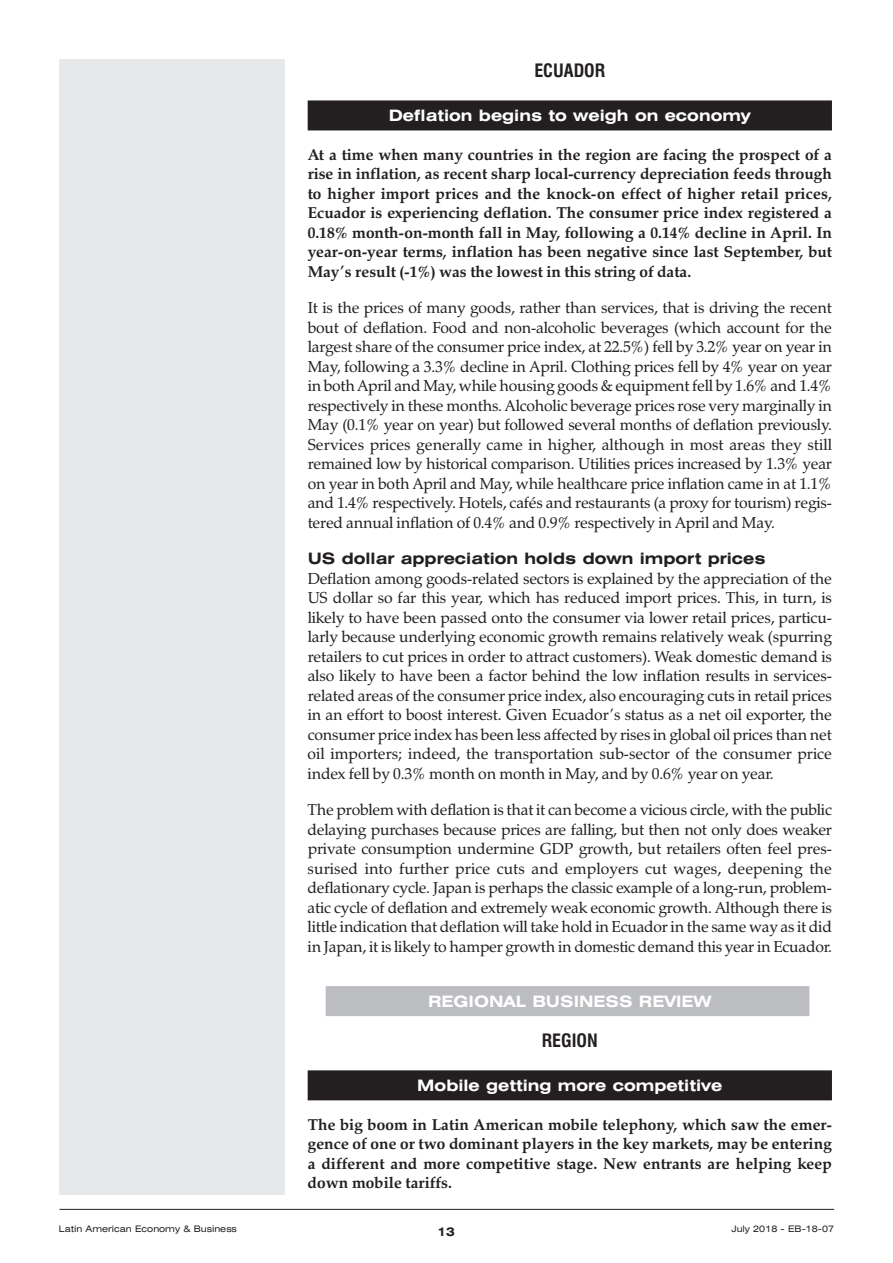
<style>
.page{position:relative;width:893px;height:1263px;background:#fff}
.page>*{position:absolute;margin:0;border:0;box-sizing:border-box;transform-origin:0 0}
.t1{font:700 condensed 18px "Swiss 721 BT";color:#231f20}
.t2{font:15.75px/19.5px "Zapf Calligraphic 801 BT";letter-spacing:-.015em;color:#231f20;text-align:justify}
.t3{font:700 15.75px/19.5px "Zapf Calligraphic 801 BT";color:#231f20;text-align:justify}
.t4{font:700 expanded 15.75px "Swiss 721 BT";color:#fff}
.t5{font:700 expanded 15.75px "Swiss 721 BT";color:#231f20}
.t6{font:700 expanded 12px "Swiss 721 BT";color:#231f20}
.t7{font:expanded 9px "Swiss 721 BT";color:#231f20}
</style>
<div class="page">
<div style="left:308px;top:100px;width:524px;height:30px;background:#231f20"></div>
<div style="left:326px;top:986px;width:483px;height:30px;background:#bcbdc0"></div>
<div style="left:308px;top:1070px;width:524px;height:30px;background:#231f20"></div>
<div style="left:60px;top:60px;width:225px;height:1135px;background:#e7e8e9"></div>
<hr style="left:60px;top:1209px;width:774px;height:1px;background:#231f20">
<p class="t1" style="left:534px;top:60px;width:72px">ECUADOR</p>
<p class="t4" style="left:389px;top:107px;width:364px">Deflation begins to weigh on economy</p>
<p class="t3" style="left:308px;top:145px;width:526px">At a time when many countries in the region are facing the prospect of a rise in inflation, as recent sharp local-currency depreciation feeds through to higher import prices and the knock-on effect of higher retail prices, Ecuador is experiencing deflation. The consumer price index registered a 0.18% month-on-month fall in May, following a 0.14% decline in April. In year-on-year terms, inflation has been negative since last September, but May’s result (-1%) was the lowest in this string of data.</p>
<p class="t2" style="left:308px;top:298px;width:526px">It is the prices of many goods, rather than services, that is driving the recent bout of deflation. Food and non-alcoholic beverages (which account for the largest share of the consumer price index, at 22.5%) fell by 3.2% year on year in May, following a 3.3% decline in April. Clothing prices fell by 4% year on year in both April and May, while housing goods &amp; equipment fell by 1.6% and 1.4% respectively in these months. Alcoholic beverage prices rose very marginally in May (0.1% year on year) but followed several months of deflation previously.<br>Services prices generally came in higher, although in most areas they still remained low by historical comparison. Utilities prices increased by 1.3% year on year in both April and May, while healthcare price inflation came in at 1.1% and 1.4% respectively. Hotels, cafés and restaurants (a proxy for tourism) regis&shy;tered annual inflation of 0.4% and 0.9% respectively in April and May.</p>
<p class="t5" style="left:308px;top:550px;width:459px">US dollar appreciation holds down import prices</p>
<p class="t2" style="left:308px;top:569px;width:526px">Deflation among goods-related sectors is explained by the appreciation of the US dollar so far this year, which has reduced import prices. This, in turn, is likely to have been passed onto the consumer via lower retail prices, particu&shy;larly because underlying economic growth remains relatively weak (spurring retailers to cut prices in order to attract customers). Weak domestic demand is also likely to have been a factor behind the low inflation results in services&shy;related areas of the consumer price index, also encouraging cuts in retail prices in an effort to boost interest. Given Ecuador’s status as a net oil exporter, the consumer price index has been less affected by rises in global oil prices than net oil importers; indeed, the transportation sub-sector of the consumer price index fell by 0.3% month on month in May, and by 0.6% year on year.</p>
<p class="t2" style="left:308px;top:800px;width:526px">The problem with deflation is that it can become a vicious circle, with the public delaying purchases because prices are falling, but then not only does weaker private consumption undermine GDP growth, but retailers often feel pres&shy;surised into further price cuts and employers cut wages, deepening the deflationary cycle. Japan is perhaps the classic example of a long-run, problem&shy;atic cycle of deflation and extremely weak economic growth. Although there is little indication that deflation will take hold in Ecuador in the same way as it did in Japan, it is likely to hamper growth in domestic demand this year in Ecuador.</p>
<p class="t4" style="left:428px;top:992px;width:285px">REGIONAL BUSINESS REVIEW</p>
<p class="t1" style="left:542px;top:1030px;width:58px">REGION</p>
<p class="t4" style="left:417px;top:1077px;width:306px">Mobile getting more competitive</p>
<p class="t3" style="left:308px;top:1114px;width:526px">The big boom in Latin American mobile telephony, which saw the emer&shy;gence of one or two dominant players in the key markets, may be entering a different and more competitive stage. New entrants are helping keep down mobile tariffs.</p>
<p class="t7" style="left:59px;top:1224px;width:180px">Latin American Economy &amp; Business</p>
<p class="t6" style="left:437px;top:1225px;width:19px">13</p>
<p class="t7" style="left:732px;top:1224px;width:104px">July 2018 - EB-18-07</p>
</div>
